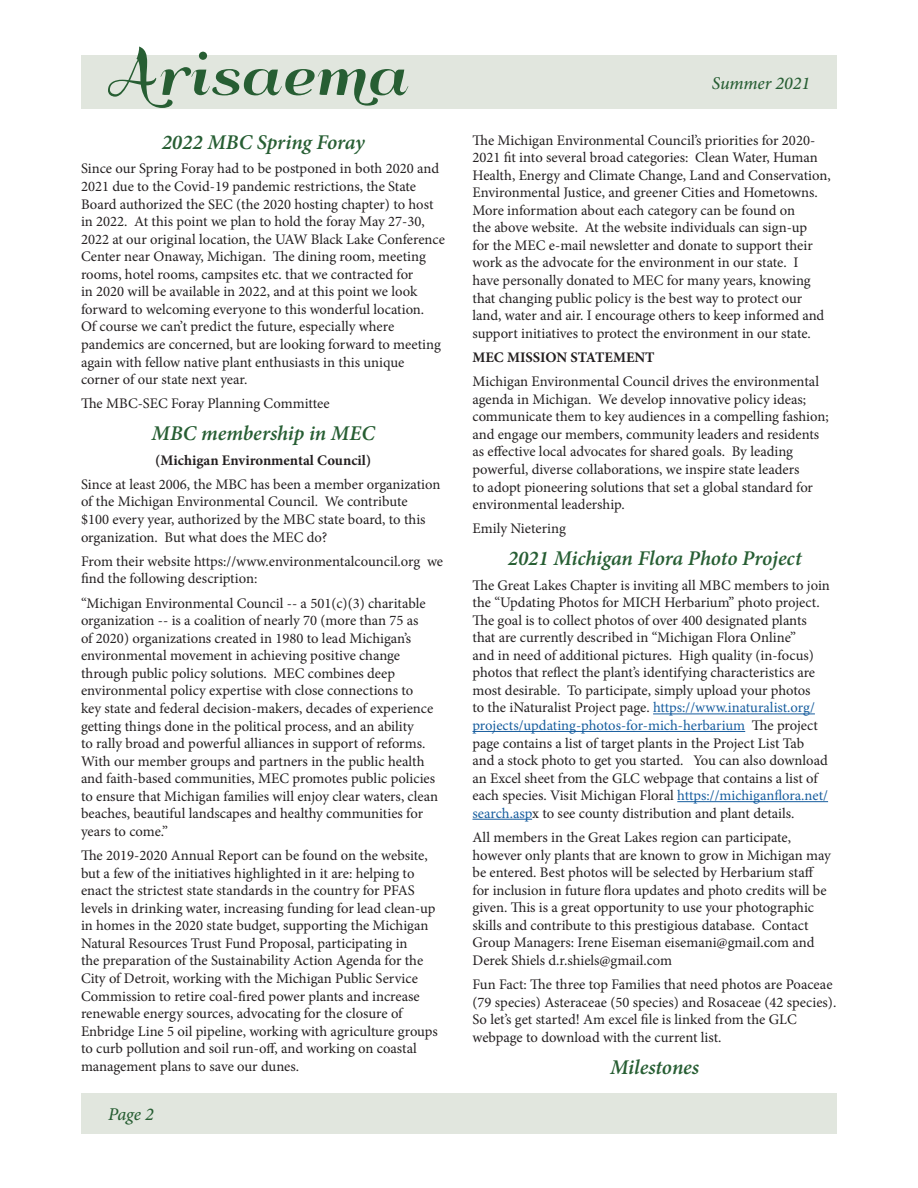
<style>
.page{position:relative;width:918px;height:1188px;background:#fff}
.page>*{position:absolute;margin:0;border:0;box-sizing:border-box;transform-origin:0 0}
.Centered_heading{font:italic 600 21px "Minion Pro";letter-spacing:-.005em;color:#275e33}
.t1{font:italic 500 18px "Minion Pro";letter-spacing:-.005em;color:#275e33}
.body_text_basic{font:14.7px/17.5px "Minion Pro";color:#231f20}
.body_text_bold{font:700 14.7px "Minion Pro";color:#231f20}
.s1{color:#175d9e}
</style>
<div class="page">
<div style="left:81px;top:56px;width:756px;height:54px;background:#e1e6de"></div>
<div style="left:81px;top:1094px;width:756px;height:40px;background:#e1e6de"></div>
<svg style="left:108px;top:47px;width:300px;height:61px"></svg>
<hr style="left:653px;top:714px;width:162px;height:1px;background:#175d9e">
<hr style="left:472px;top:731px;width:273px;height:1px;background:#175d9e">
<hr style="left:677px;top:801px;width:151px;height:1px;background:#175d9e">
<hr style="left:472px;top:819px;width:60px;height:1px;background:#175d9e">
<p class="Centered_heading" style="left:162px;top:128px;width:205px">2022 MBC Spring Foray</p>
<p class="body_text_basic" style="left:81px;top:160px;width:365px">Since our Spring Foray had to be postponed in both 2020 and 2021 due to the Covid-19 pandemic restrictions, the State Board authorized the SEC (the 2020 hosting chapter) to host in 2022. At this point we plan to hold the foray May 27-30, 2022 at our original location, the UAW Black Lake Conference Center near Onaway, Michigan. The dining room, meeting rooms, hotel rooms, campsites etc. that we contracted for<br>in 2020 will be available in 2022, and at this point we look forward to welcoming everyone to this wonderful location.<br>Of course we can’t predict the future, especially where pandemics are concerned, but are looking forward to meeting again with fellow native plant enthusiasts in this unique corner of our state next year.</p>
<p class="body_text_basic" style="left:81px;top:395px;width:250px">The MBC-SEC Foray Planning Committee</p>
<p class="Centered_heading" style="left:152px;top:419px;width:225px">MBC membership in MEC</p>
<p class="body_text_bold" style="left:155px;top:450px;width:217px">(Michigan Environmental Council)</p>
<p class="body_text_basic" style="left:81px;top:476px;width:361px">Since at least 2006, the MBC has been a member organization of the Michigan Environmental Council. We contribute<br>$100 every year, authorized by the MBC state board, to this organization. But what does the MEC do?</p>
<p class="body_text_basic" style="left:81px;top:552px;width:364px">From their website https://www.environmentalcouncil.org we find the following description:</p>
<p class="body_text_basic" style="left:81px;top:594px;width:359px">“Michigan Environmental Council -- a 501(c)(3) charitable organization -- is a coalition of nearly 70 (more than 75 as<br>of 2020) organizations created in 1980 to lead Michigan’s environmental movement in achieving positive change through public policy solutions. MEC combines deep environmental policy expertise with close connections to<br>key state and federal decision-makers, decades of experience getting things done in the political process, and an ability<br>to rally broad and powerful alliances in support of reforms.<br>With our member groups and partners in the public health and faith-based communities, MEC promotes public policies to ensure that Michigan families will enjoy clear waters, clean beaches, beautiful landscapes and healthy communities for years to come.”</p>
<p class="body_text_basic" style="left:81px;top:847px;width:358px">The 2019-2020 Annual Report can be found on the website, but a few of the initiatives highlighted in it are: helping to enact the strictest state standards in the country for PFAS levels in drinking water, increasing funding for lead clean-up in homes in the 2020 state budget, supporting the Michigan Natural Resources Trust Fund Proposal, participating in<br>the preparation of the Sustainability Action Agenda for the City of Detroit, working with the Michigan Public Service Commission to retire coal-fired power plants and increase renewable energy sources, advocating for the closure of Enbridge Line 5 oil pipeline, working with agriculture groups to curb pollution and soil run-off, and working on coastal management plans to save our dunes.</p>
<p class="t1" style="left:108px;top:1102px;width:47px">Page 2</p>
<p class="t1" style="left:712px;top:71px;width:100px">Summer 2021</p>
<p class="body_text_basic" style="left:472px;top:131px;width:360px">The Michigan Environmental Council’s priorities for 2020- 2021 fit into several broad categories: Clean Water, Human Health, Energy and Climate Change, Land and Conservation, Environmental Justice, and greener Cities and Hometowns.<br>More information about each category can be found on<br>the above website. At the website individuals can sign-up<br>for the MEC e-mail newsletter and donate to support their work as the advocate for the environment in our state. I<br>have personally donated to MEC for many years, knowing that changing public policy is the best way to protect our land, water and air. I encourage others to keep informed and support initiatives to protect the environment in our state.</p>
<p class="body_text_bold" style="left:472px;top:347px;width:184px">MEC MISSION STATEMENT</p>
<p class="body_text_basic" style="left:472px;top:373px;width:358px">Michigan Environmental Council drives the environmental agenda in Michigan. We develop innovative policy ideas; communicate them to key audiences in a compelling fashion; and engage our members, community leaders and residents as effective local advocates for shared goals. By leading powerful, diverse collaborations, we inspire state leaders<br>to adopt pioneering solutions that set a global standard for environmental leadership.</p>
<p class="body_text_basic" style="left:472px;top:520px;width:95px">Emily Nietering</p>
<p class="Centered_heading" style="left:508px;top:544px;width:295px">2021 Michigan Flora Photo Project</p>
<p class="body_text_basic" style="left:472px;top:576px;width:359px">The Great Lakes Chapter is inviting all MBC members to join the “Updating Photos for MICH Herbarium” photo project.<br>The goal is to collect photos of over 400 designated plants that are currently described in “Michigan Flora Online”<br>and in need of additional pictures. High quality (in-focus) photos that reflect the plant’s identifying characteristics are most desirable. To participate, simply upload your photos<br>to the iNaturalist Project page. <span class="s1">https://www.inaturalist.org/ projects/updating-photos-for-mich-herbarium</span> The project page contains a list of target plants in the Project List Tab<br>and a stock photo to get you started. You can also download an Excel sheet from the GLC webpage that contains a list of each species. Visit Michigan Floral <span class="s1">https://michiganflora.net/ search.asp</span>x to see county distribution and plant details.</p>
<p class="body_text_basic" style="left:472px;top:829px;width:360px">All members in the Great Lakes region can participate, however only plants that are known to grow in Michigan may be entered. Best photos will be selected by Herbarium staff for inclusion in future flora updates and photo credits will be given. This is a great opportunity to use your photographic skills and contribute to this prestigious database. Contact Group Managers: Irene Eiseman eisemani@gmail.com and Derek Shiels d.r.shiels@gmail.com</p>
<p class="body_text_basic" style="left:472px;top:976px;width:365px">Fun Fact: The three top Families that need photos are Poaceae (79 species) Asteraceae (50 species) and Rosaceae (42 species).<br>So let’s get started! Am excel file is linked from the GLC webpage to download with the current list.</p>
<p class="Centered_heading" style="left:610px;top:1052px;width:91px">Milestones</p>
</div>
